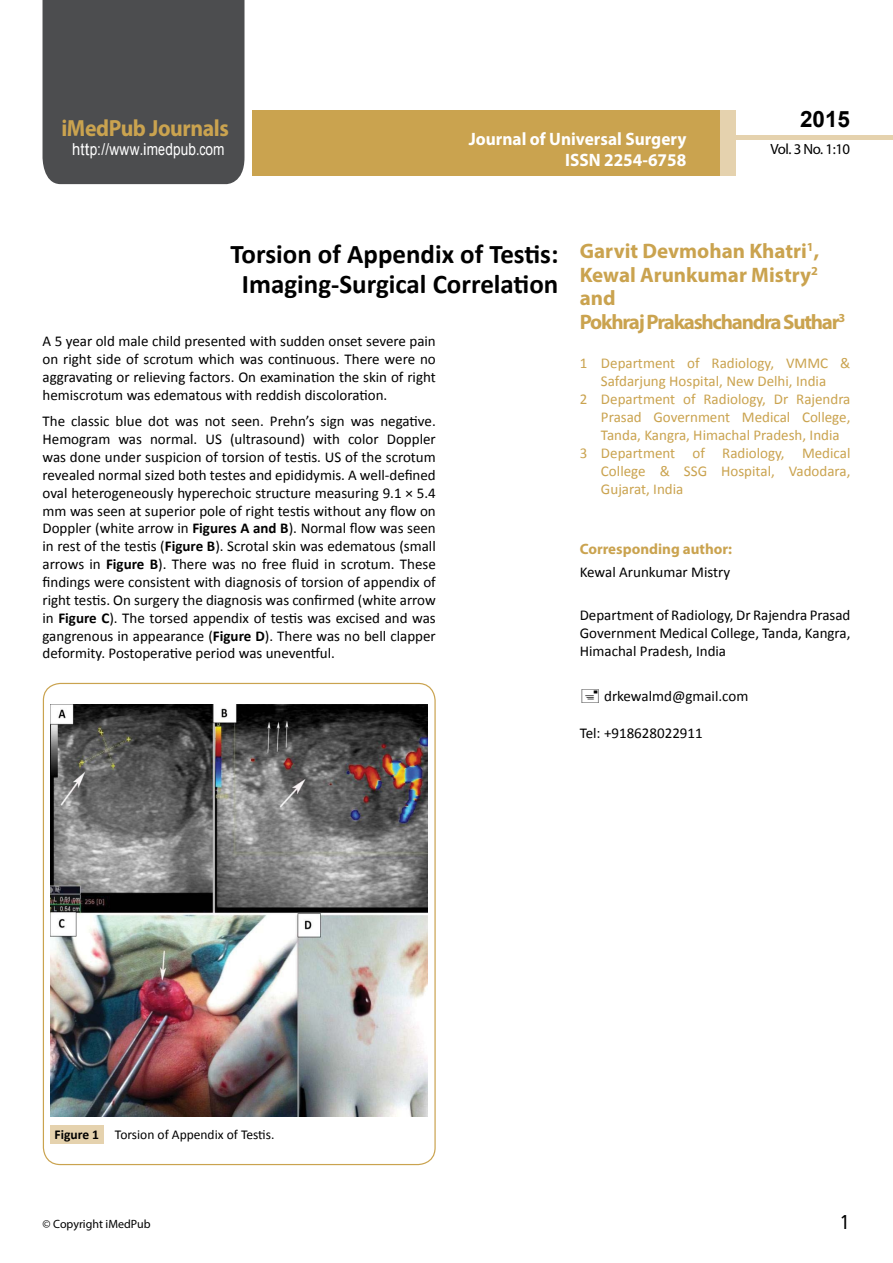
<style>
.page{position:relative;width:893px;height:1263px;background:#fff}
.page>*{position:absolute;margin:0;border:0;box-sizing:border-box;transform-origin:0 0}
.t1{font:700 27px/29.7px "Calibri";color:#000;text-align:center}
.t2{font:25.5px "Tunga";color:#000}
.t3{font:700 23.4px "Myriad Pro";letter-spacing:-.02em;color:#caa34f;scale:.93 1}
.t4{font:700 22.5px "Arial";color:#000}
.t5{font:700 21px/23.4px "Myriad Pro";letter-spacing:-.005em;color:#caa34f}
.t6{font:700 18px/21.6px "Myriad Pro";color:#fff;text-align:right;scale:.96 1}
.t7{font:16.5px "Arial";letter-spacing:.01em;color:#fff;scale:.89 1}
.t8{font:15px/17.9px "Calibri";color:#000;text-align:justify}
.t9{font:15px "Calibri";color:#caa34f}
.t10{font:700 15px "Myriad Pro";color:#caa34f}
.t11{font:14.85px "Myriad Pro";letter-spacing:-.03em;color:#000}
.t12{font:13.5px "Calibri";color:#000}
.t13{font:12px "Myriad Pro";color:#000}
.s1{font-family:"Calibri"}
.s2{font-weight:700}
</style>
<div class="page">
<div style="left:43px;top:0;width:201px;height:184px;background:#4c4d4f"></div>
<div style="left:252px;top:110px;width:469px;height:66px;background:#caa34f"></div>
<div style="left:720px;top:110px;width:16px;height:66px;background:#e5d2ae"></div>
<div style="left:736px;top:135px;width:157px;height:5px;background:#e5d2ae"></div>
<img style="left:50px;top:705px;width:378px;height:411px">
<div style="left:50px;top:1125px;width:53px;height:18px;background:#e5d2ae"></div>
<h3 class="t3" style="left:61px;top:113px;width:181px">iMedPub Journals</h3>
<p class="t7" style="left:72px;top:139px;width:173px">http://www<span class="s1">.</span>imedpub<span class="s1">.</span>com</p>
<p class="t6" style="left:469px;top:127px;width:228px">Journal of Universal Surgery<br>ISSN 2254-6758</p>
<h3 class="t4" style="left:800px;top:104px;width:52px">2015</h3>
<p class="t11" style="left:770px;top:140px;width:81px">Vol. 3 No. 1:10</p>
<h1 class="t1" style="left:231px;top:239px;width:329px">Torsion of Appendix of Testis:<br>Imaging-Surgical Correlation</h1>
<p class="t8" style="left:43px;top:332px;width:395px">A 5 year old male child presented with sudden onset severe pain on right side of scrotum which was continuous. There were no aggravating or relieving factors. On examination the skin of right hemiscrotum was edematous with reddish discoloration.</p>
<p class="t8" style="left:43px;top:412px;width:395px">The classic blue dot was not seen. Prehn’s sign was negative.<br>Hemogram was normal. US (ultrasound) with color Doppler was done under suspicion of torsion of testis. US of the scrotum revealed normal sized both testes and epididymis. A well-defined oval heterogeneously hyperechoic structure measuring 9.1 × 5.4 mm was seen at superior pole of right testis without any flow on Doppler (white arrow in <span class="s2">Figures A and B</span>). Normal flow was seen in rest of the testis (<span class="s2">Figure B</span>). Scrotal skin was edematous (small arrows in <span class="s2">Figure B</span>). There was no free fluid in scrotum. These findings were consistent with diagnosis of torsion of appendix of right testis. On surgery the diagnosis was confirmed (white arrow in <span class="s2">Figure C</span>). The torsed appendix of testis was excised and was gangrenous in appearance (<span class="s2">Figure D</span>). There was no bell clapper deformity. Postoperative period was uneventful.</p>
<h3 class="t5" style="left:580px;top:239px;width:267px">Garvit Devmohan Khatri<sup>1</sup>,<br>Kewal Arunkumar Mistry<sup>2 </sup>and<br>Pokhraj Prakashchandra Suthar<sup>3</sup></h3>
<p class="t9" style="left:580px;top:353px;width:272px">1 Department of Radiology, VMMC &amp;</p>
<p class="t9" style="left:601px;top:371px;width:227px">Safdarjung Hospital, New Delhi, India</p>
<p class="t9" style="left:580px;top:389px;width:272px">2 Department of Radiology, Dr Rajendra</p>
<p class="t9" style="left:601px;top:407px;width:251px">Prasad Government Medical College,</p>
<p class="t9" style="left:601px;top:425px;width:240px">Tanda, Kangra, Himachal Pradesh, India</p>
<p class="t9" style="left:580px;top:443px;width:272px">3 Department of Radiology, Medical</p>
<p class="t9" style="left:601px;top:461px;width:251px">College &amp; SSG Hospital, Vadodara,</p>
<p class="t9" style="left:601px;top:479px;width:84px">Gujarat, India</p>
<p class="t10" style="left:580px;top:540px;width:154px">Corresponding author:</p>
<p class="t8" style="left:580px;top:563px;width:152px">Kewal Arunkumar Mistry</p>
<p class="t8" style="left:580px;top:606px;width:272px">Department of Radiology, Dr Rajendra Prasad Government Medical College, Tanda, Kangra, Himachal Pradesh, India</p>
<p class="t8" style="left:604px;top:687px;width:146px">drkewalmd@gmail.com</p>
<p class="t8" style="left:580px;top:724px;width:125px">Tel: +918628022911</p>
<p class="t12" style="left:55px;top:1126px;width:221px"><span class="s2">Figure 1</span> Torsion of Appendix of Testis.</p>
<p class="t13" style="left:43px;top:1217px;width:110px">© Copyright iMedPub</p>
<h2 class="t2" style="left:841px;top:1205px;width:9px">1</h2>
</div>
